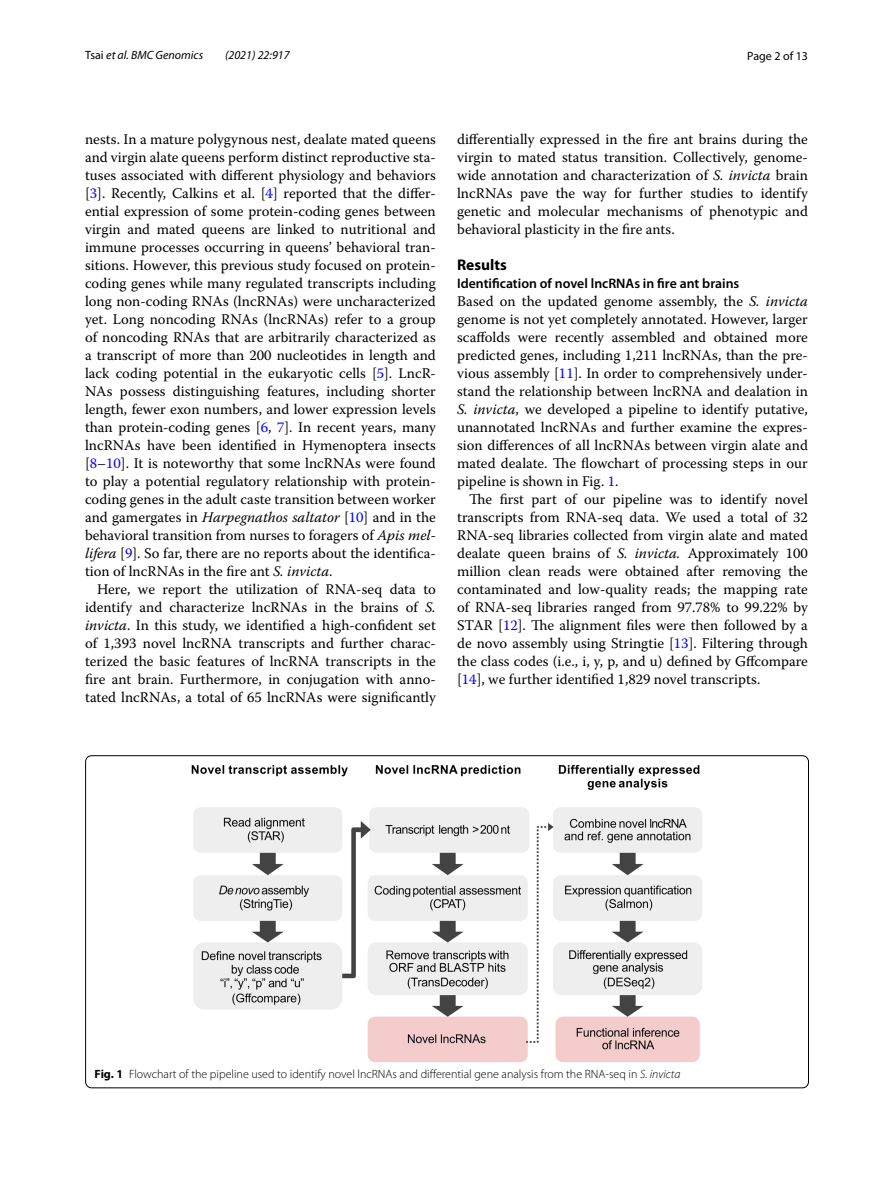
<style>
.page{position:relative;width:893px;height:1187px;background:#fff}
.page>*{position:absolute;margin:0;border:0;box-sizing:border-box;transform-origin:0 0}
.t1{font:700 15.45px "Myriad Pro";color:#000}
.t2{font:14.7px/18px "Warnock Pro";color:#000;text-align:justify}
.t3{font:600 13.8px "Myriad Pro";color:#000}
.t4{font:300 12px "Myriad Pro";color:#000}
.t5{font:italic 12px "Myriad Pro";color:#000}
.t6{font:12px "Myriad Pro";color:#000}
.s1{font-style:normal}
.s2{color:#00f}
.s3{font-style:italic}
.s4{font-weight:700}
</style>
<div class="page">
<img style="left:192px;top:764px;width:510px;height:298px">
<p class="t5" style="left:85px;top:48px;width:120px"><span class="s1">Tsai</span> et al. BMC Genomics</p>
<p class="t5" style="left:225px;top:48px;width:66px">(2021) 22:917</p>
<p class="t6" style="left:747px;top:48px;width:62px">Page 2 of 13</p>
<p class="t2" style="left:85px;top:130px;width:352px">nests. In a mature polygynous nest, dealate mated queens and virgin alate queens perform distinct reproductive sta&shy;tuses associated with different physiology and behaviors [<span class="s2">3</span>]. Recently, Calkins et al. [<span class="s2">4</span>] reported that the differ&shy;ential expression of some protein-coding genes between virgin and mated queens are linked to nutritional and immune processes occurring in queens’ behavioral tran&shy;sitions. However, this previous study focused on protein&shy;coding genes while many regulated transcripts including long non-coding RNAs (lncRNAs) were uncharacterized yet. Long noncoding RNAs (lncRNAs) refer to a group of noncoding RNAs that are arbitrarily characterized as a transcript of more than 200 nucleotides in length and lack coding potential in the eukaryotic cells [<span class="s2">5</span>]. LncR-NAs possess distinguishing features, including shorter length, fewer exon numbers, and lower expression levels than protein-coding genes [<span class="s2">6</span>, <span class="s2">7</span>]. In recent years, many lncRNAs have been identified in Hymenoptera insects [<span class="s2">8</span>–<span class="s2">10</span>]. It is noteworthy that some lncRNAs were found to play a potential regulatory relationship with protein&shy;coding genes in the adult caste transition between worker and gamergates in <span class="s3">Harpegnathos saltator</span> [<span class="s2">10</span>] and in the behavioral transition from nurses to foragers of <span class="s3">Apis mel&shy;lifera</span> [<span class="s2">9</span>]. So far, there are no reports about the identifica&shy;tion of lncRNAs in the fire ant <span class="s3">S. invicta</span>.</p>
<p class="t2" style="left:85px;top:580px;width:352px;text-indent:12px">Here, we report the utilization of RNA-seq data to identify and characterize lncRNAs in the brains of <span class="s3">S. invicta</span>. In this study, we identified a high-confident set of 1,393 novel lncRNA transcripts and further charac&shy;terized the basic features of lncRNA transcripts in the fire ant brain. Furthermore, in conjugation with anno&shy;tated lncRNAs, a total of 65 lncRNAs were significantly</p>
<p class="t2" style="left:457px;top:130px;width:352px">differentially expressed in the fire ant brains during the virgin to mated status transition. Collectively, genome&shy;wide annotation and characterization of <span class="s3">S. invicta</span> brain lncRNAs pave the way for further studies to identify genetic and molecular mechanisms of phenotypic and behavioral plasticity in the fire ants.</p>
<p class="t1" style="left:457px;top:254px;width:51px">Results</p>
<p class="t3" style="left:457px;top:274px;width:284px">Identification of novel lncRNAs in fire ant brains</p>
<p class="t2" style="left:457px;top:292px;width:352px">Based on the updated genome assembly, the <span class="s3">S. invicta </span>genome is not yet completely annotated. However, larger scaffolds were recently assembled and obtained more predicted genes, including 1,211 lncRNAs, than the pre&shy;vious assembly [<span class="s2">11</span>]. In order to comprehensively under&shy;stand the relationship between lncRNA and dealation in <span class="s3">S. invicta</span>, we developed a pipeline to identify putative, unannotated lncRNAs and further examine the expres&shy;sion differences of all lncRNAs between virgin alate and mated dealate. The flowchart of processing steps in our pipeline is shown in Fig. <span class="s2">1</span>.</p>
<p class="t2" style="left:457px;top:490px;width:352px;text-indent:12px">The first part of our pipeline was to identify novel transcripts from RNA-seq data. We used a total of 32<br>RNA-seq libraries collected from virgin alate and mated dealate queen brains of <span class="s3">S. invicta.</span> Approximately 100 million clean reads were obtained after removing the contaminated and low-quality reads; the mapping rate of RNA-seq libraries ranged from 97.78% to 99.22% by STAR [<span class="s2">12</span>]. The alignment files were then followed by a de novo assembly using Stringtie [<span class="s2">13</span>]. Filtering through the class codes (i.e., i, y, p, and u) defined by Gffcompare [<span class="s2">14</span>], we further identified 1,829 novel transcripts.</p>
<p class="t4" style="left:95px;top:1067px;width:587px"><span class="s4">Fig. 1</span> Flowchart of the pipeline used to identify novel lncRNAs and differential gene analysis from the RNA-seq in <span class="s3">S. invicta</span></p>
</div>
